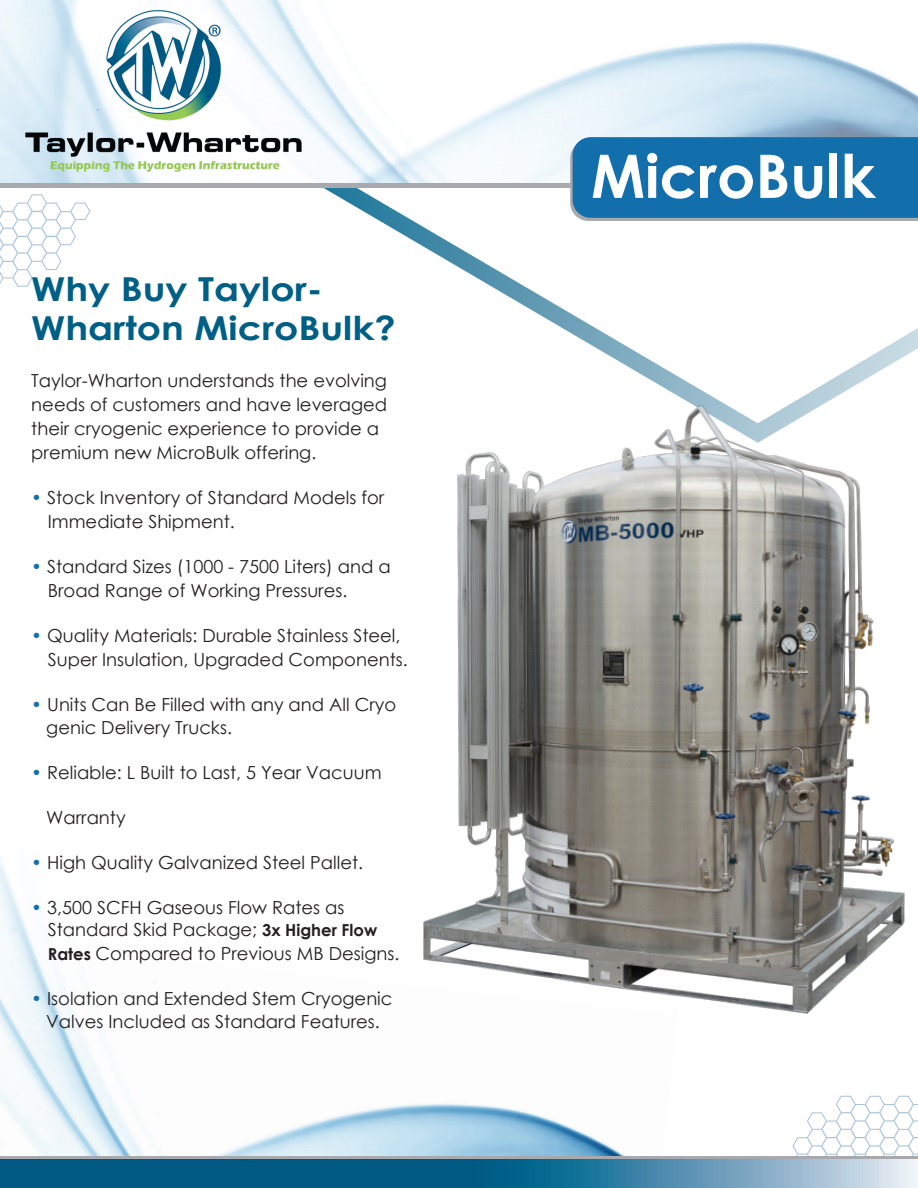
<style>
.page{position:relative;width:918px;height:1188px;background:#fff}
.page>*{position:absolute;margin:0;border:0;box-sizing:border-box;transform-origin:0 0}
.t1{font:700 60px "Century Gothic";color:#fff}
.Headline{font:700 33px/39px "Century Gothic";color:#005f85;scale:1.15 1}
.t2{font:18px/24px "Century Gothic";color:#231f20}
.s1{color:#136fac}
.s2{font-weight:700;font-size:16.5px}
</style>
<div class="page">
<svg style="left:0;top:202px;width:76px;height:85px"></svg>
<svg style="left:324px;top:188px;width:594px;height:201px"></svg>
<svg style="left:778px;top:1096px;width:140px;height:61px"></svg>
<img style="left:0;top:859px;width:692px;height:298px">
<img style="left:0;top:0;width:918px;height:184px">
<hr style="left:0;top:184px;width:918px;height:4px;background:#a8a9ad">
<svg style="left:0;top:1157px;width:918px;height:3px;fill:#a8a9ad"></svg>
<svg style="left:0;top:1160px;width:918px;height:28px"></svg>
<svg style="left:570px;top:137px;width:348px;height:84px"></svg>
<img style="left:423px;top:389px;width:482px;height:637px">
<img style="left:21px;top:0;width:285px;height:236px">
<p class="Headline" style="left:31px;top:268px;width:318px">Why Buy Taylor-<br>Wharton MicroBulk?</p>
<p class="t2" style="left:31px;top:368px;width:357px">Taylor-Wharton understands the evolving needs of customers and have leveraged their cryogenic experience to provide a premium new MicroBulk offering.</p>
<p class="t2" style="left:48px;top:485px;width:338px;text-indent:-17px"><span class="s1">•</span> Stock Inventory of Standard Models for<br>Immediate Shipment.</p>
<p class="t2" style="left:48px;top:554px;width:344px;text-indent:-17px"><span class="s1">•</span> Standard Sizes (1000 - 7500 Liters) and a<br>Broad Range of Working Pressures.</p>
<p class="t2" style="left:48px;top:623px;width:361px;text-indent:-17px"><span class="s1">•</span> Quality Materials: Durable Stainless Steel,<br>Super Insulation, Upgraded Components.</p>
<p class="t2" style="left:31px;top:692px;width:366px"><span class="s1">•</span> Units Can Be Filled with any and All Cryo</p>
<p class="t2" style="left:46px;top:715px;width:187px">genic Delivery Trucks.</p>
<p class="t2" style="left:31px;top:760px;width:352px"><span class="s1">•</span> Reliable: L Built to Last, 5 Year Vacuum</p>
<p class="t2" style="left:46px;top:805px;width:81px">Warranty</p>
<p class="t2" style="left:31px;top:850px;width:333px"><span class="s1">•</span> High Quality Galvanized Steel Pallet.</p>
<p class="t2" style="left:48px;top:895px;width:353px;line-height:23.2px;text-indent:-16px"><span class="s1">•</span> 3,500 SCFH Gaseous Flow Rates as<br>Standard Skid Package; <span class="s2">3x Higher Flow<br>Rates</span> Compared to Previous MB Designs.</p>
<p class="t2" style="left:31px;top:986px;width:363px"><span class="s1">•</span> Isolation and Extended Stem Cryogenic</p>
<p class="t2" style="left:46px;top:1009px;width:335px">Valves Included as Standard Features.</p>
<p class="t1" style="left:591px;top:131px;width:286px">MicroBulk</p>
</div>
